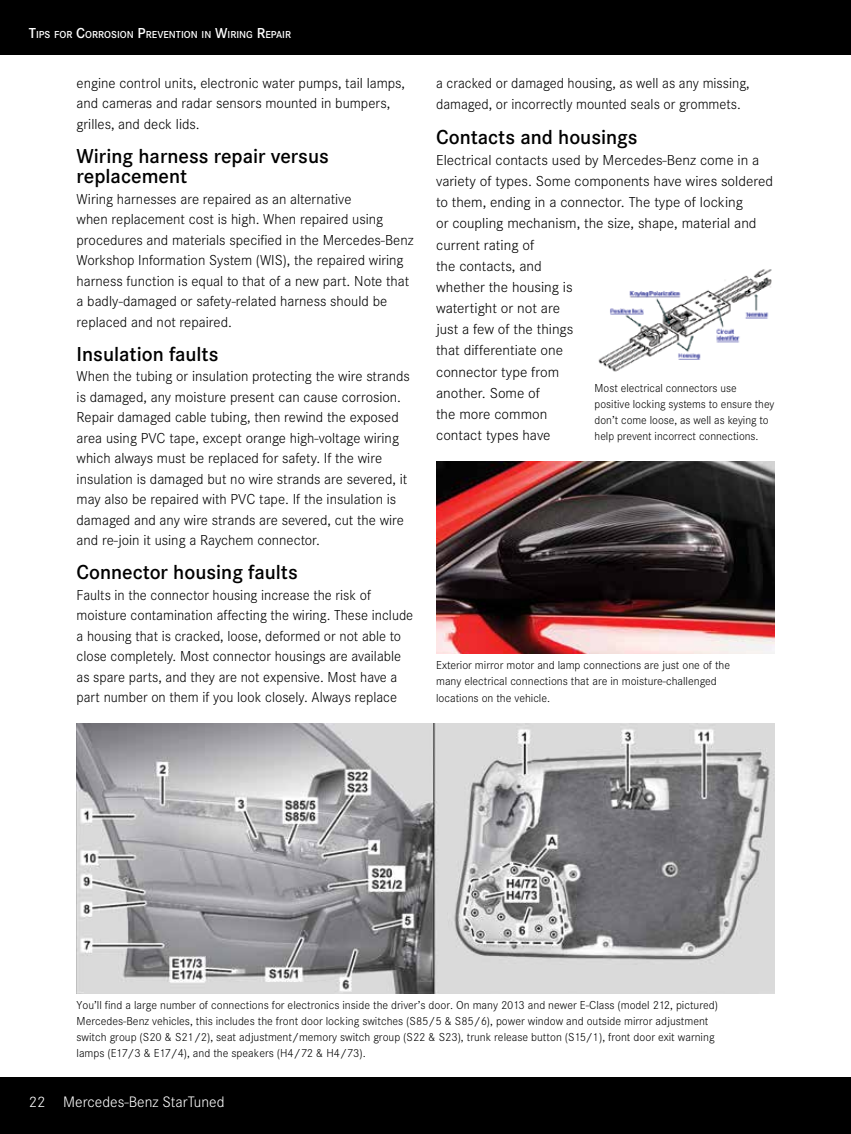
<style>
.page{position:relative;width:851px;height:1134px;background:#fff}
.page>*{position:absolute;margin:0;border:0;box-sizing:border-box;transform-origin:0 0}
.t1{font:600 21px/20.5px "Corporate S";color:#000}
.t2{font:300 15.75px "Corporate S";color:#fff}
.t3{font:300 15px/20.5px "Corporate S";color:#000}
.t4{font:300 12px/16.2px "Corporate S";color:#000}
.t5{font:600 10.5px "Corporate S";color:#fff}
.s1{font-size:15px}
</style>
<div class="page">
<div style="left:0;top:1077px;width:850px;height:57px;background:#000"></div>
<div style="left:0;top:0;width:850px;height:55px;background:#000"></div>
<img style="left:77px;top:724px;width:697px;height:269px">
<img style="left:436px;top:462px;width:338px;height:192px">
<img style="left:598px;top:269px;width:174px;height:103px">
<p class="t5" style="left:29px;top:29px;width:264px"><span class="s1">T</span>IPS FOR <span class="s1">C</span>ORROSION <span class="s1">P</span>REVENTION IN <span class="s1">W</span>IRING <span class="s1">R</span>EPAIR</p>
<p class="t3" style="left:77px;top:73px;width:330px">engine control units, electronic water pumps, tail lamps, and cameras and radar sensors mounted in bumpers, grilles, and deck lids.</p>
<h1 class="t1" style="left:77px;top:146px;width:254px">Wiring harness repair versus replacement</h1>
<p class="t3" style="left:77px;top:189px;width:338px">Wiring harnesses are repaired as an alternative<br>when replacement cost is high. When repaired using procedures and materials specified in the Mercedes-Benz Workshop Information System (WIS), the repaired wiring harness function is equal to that of a new part. Note that a badly-damaged or safety-related harness should be replaced and not repaired.</p>
<h1 class="t1" style="left:77px;top:344px;width:143px">Insulation faults</h1>
<p class="t3" style="left:77px;top:366px;width:335px">When the tubing or insulation protecting the wire strands is damaged, any moisture present can cause corrosion.<br>Repair damaged cable tubing, then rewind the exposed area using PVC tape, except orange high-voltage wiring which always must be replaced for safety. If the wire insulation is damaged but no wire strands are severed, it may also be repaired with PVC tape. If the insulation is damaged and any wire strands are severed, cut the wire and re-join it using a Raychem connector.</p>
<h1 class="t1" style="left:77px;top:562px;width:223px">Connector housing faults</h1>
<p class="t3" style="left:77px;top:585px;width:338px">Faults in the connector housing increase the risk of moisture contamination affecting the wiring. These include a housing that is cracked, loose, deformed or not able to close completely. Most connector housings are available as spare parts, and they are not expensive. Most have a part number on them if you look closely. Always replace</p>
<p class="t3" style="left:436px;top:73px;width:315px;line-height:21.1px">a cracked or damaged housing, as well as any missing, damaged, or incorrectly mounted seals or grommets.</p>
<h1 class="t1" style="left:436px;top:127px;width:203px">Contacts and housings</h1>
<p class="t3" style="left:436px;top:150px;width:338px;line-height:21.1px">Electrical contacts used by Mercedes-Benz come in a variety of types. Some components have wires soldered to them, ending in a connector. The type of locking<br>or coupling mechanism, the size, shape, material and current rating of<br>the contacts, and<br>whether the housing is<br>watertight or not are<br>just a few of the things<br>that differentiate one<br>connector type from<br>another. Some of<br>the more common<br>contact types have</p>
<p class="t4" style="left:594px;top:380px;width:181px">Most electrical connectors use positive locking systems to ensure they don’t come loose, as well as keying to help prevent incorrect connections.</p>
<p class="t4" style="left:436px;top:657px;width:295px">Exterior mirror motor and lamp connections are just one of the many electrical connections that are in moisture-challenged locations on the vehicle.</p>
<p class="t4" style="left:76px;top:997px;width:643px">You’ll find a large number of connections for electronics inside the driver’s door. On many 2013 and newer E-Class (model 212, pictured)<br>Mercedes-Benz vehicles, this includes the front door locking switches (S85/5 &amp; S85/6), power window and outside mirror adjustment switch group (S20 &amp; S21/2), seat adjustment/memory switch group (S22 &amp; S23), trunk release button (S15/1), front door exit warning lamps (E17/3 &amp; E17/4), and the speakers (H4/72 &amp; H4/73).</p>
<p class="t2" style="left:29px;top:1093px;width:197px">22 Mercedes-Benz StarTuned</p>
</div>
